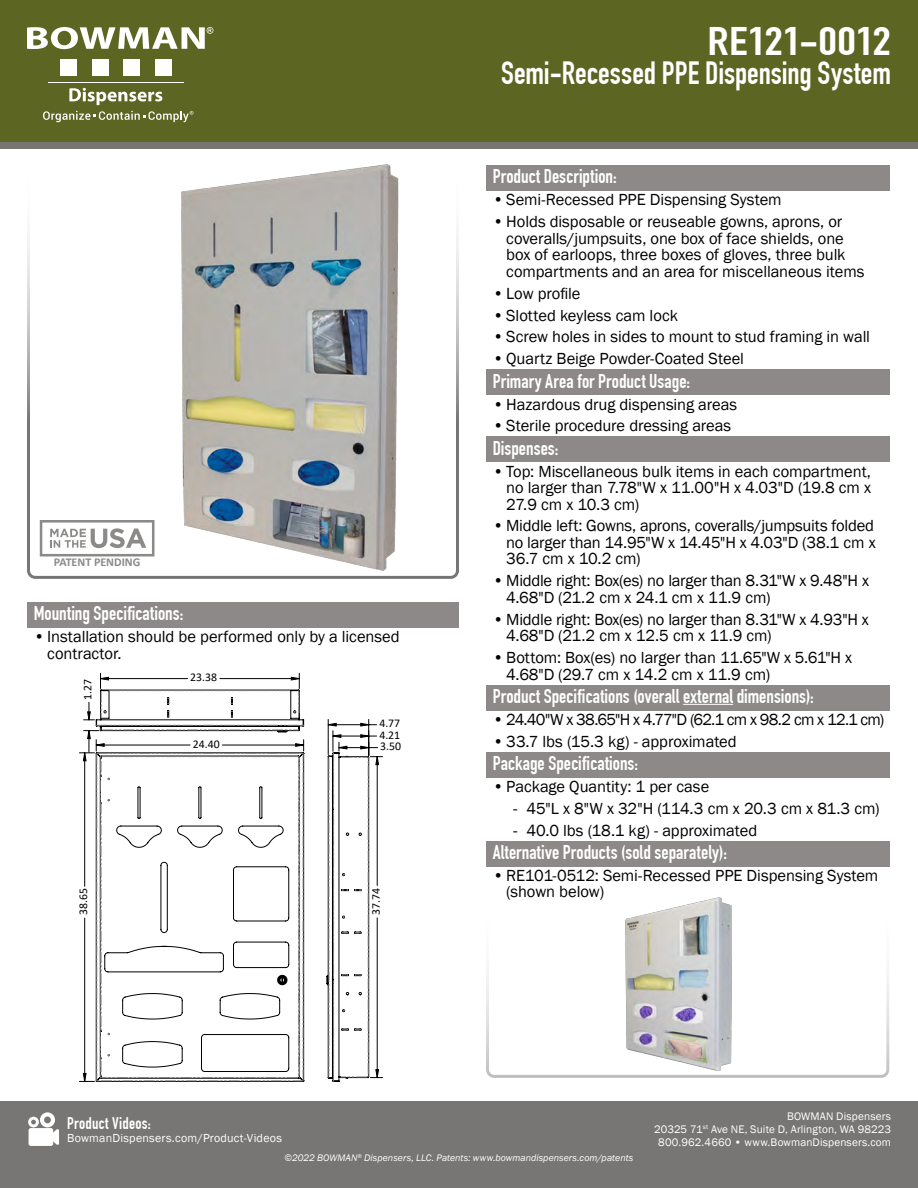
<style>
.page{position:relative;width:918px;height:1188px;background:#fff}
.page>*{position:absolute;margin:0;border:0;box-sizing:border-box;transform-origin:0 0}
.t1{font:700 39px "DIN Condensed";letter-spacing:-.005em;color:#fff;scale:1.28 1}
.t2{font:700 31.5px "DIN Condensed";letter-spacing:-.005em;color:#fff}
.t3{font:700 19.5px "DIN Condensed";color:#fff}
.t4{font:16.5px/16.5px "Franklin Gothic";letter-spacing:-.005em;color:#000}
.t5{font:16.5px "Franklin Gothic";letter-spacing:-.04em;color:#000}
.t6{font:700 16.5px "DIN Condensed";letter-spacing:.015em;color:#fff}
.t7{font:12px "Franklin Gothic";letter-spacing:.02em;color:#fff}
.t8{font:700 12px "Calibri";color:#8b8a89}
.t9{font:11.85px "Calibri";color:#000}
.t10{font:11.25px/12.8px "Franklin Gothic";letter-spacing:.01em;color:#fff;text-align:right}
.t11{font:italic 9.75px "Franklin Gothic";letter-spacing:.005em;color:#fff}
.s1{font-family:"Calibri"}
</style>
<div class="page">
<div style="left:0;top:1101px;width:918px;height:87px;background:#787675"></div>
<div style="left:0;top:0;width:918px;height:148px;background:#787675"></div>
<div style="left:0;top:0;width:918px;height:142px;background:#5c6522"></div>
<div style="left:27px;top:162px;width:432px;height:417px;border:3px solid #777575;border-radius:7px"></div>
<div style="left:486px;top:899px;width:403px;height:179px;border:3px solid #777575;border-radius:7px"></div>
<svg style="left:69px;top:88px;width:93px;height:17px"></svg>
<hr style="left:48px;top:82px;width:136px;height:1px;background:#fff">
<div style="left:60px;top:60px;width:17px;height:16px;background:#fff"></div>
<div style="left:92px;top:60px;width:17px;height:16px;background:#fff"></div>
<div style="left:123px;top:60px;width:17px;height:16px;background:#fff"></div>
<div style="left:155px;top:60px;width:17px;height:16px;background:#fff"></div>
<svg style="left:27px;top:27px;width:186px;height:22px"></svg>
<svg style="left:43px;top:111px;width:150px;height:11px"></svg>
<svg style="left:28px;top:1112px;width:31px;height:34px"></svg>
<div style="left:486px;top:165px;width:403px;height:26px;background:#8d8989"></div>
<div style="left:486px;top:369px;width:403px;height:26px;background:#8d8989"></div>
<div style="left:486px;top:436px;width:403px;height:26px;background:#8d8989"></div>
<div style="left:486px;top:685px;width:403px;height:26px;background:#8d8989"></div>
<hr style="left:683px;top:704px;width:50px;height:1px;background:#fff">
<div style="left:486px;top:752px;width:403px;height:26px;background:#8d8989"></div>
<div style="left:486px;top:841px;width:403px;height:26px;background:#8d8989"></div>
<div style="left:27px;top:602px;width:432px;height:26px;background:#8d8989"></div>
<svg style="left:79px;top:673px;width:304px;height:409px"></svg>
<img style="left:170px;top:162px;width:237px;height:409px">
<svg style="left:40px;top:520px;width:114px;height:36px"></svg>
<img style="left:609px;top:897px;width:133px;height:181px">
<h1 class="t1" style="left:708px;top:18px;width:145px">RE121-0012</h1>
<p class="t8" style="left:54px;top:555px;width:88px">PATENT PENDING</p>
<p class="t3" style="left:34px;top:602px;width:151px">Mounting Specifications:</p>
<p class="t4" style="left:47px;top:629px;width:354px;text-indent:-13px">•Installation should be performed only by a licensed contractor.</p>
<p class="t9" style="left:79px;top:700px;width:22px;rotate:-90deg">1.27</p>
<p class="t9" style="left:75px;top:915px;width:28px;rotate:-90deg">38.65</p>
<p class="t9" style="left:190px;top:669px;width:28px">23.38</p>
<p class="t9" style="left:193px;top:735px;width:28px">24.40</p>
<p class="t6" style="left:67px;top:1113px;width:85px">Product Videos:</p>
<p class="t7" style="left:67px;top:1131px;width:216px">BowmanDispensers.com/Product-Videos</p>
<p class="t9" style="left:379px;top:715px;width:22px">4.77</p>
<p class="t9" style="left:379px;top:726px;width:22px">4.21</p>
<p class="t9" style="left:380px;top:738px;width:22px">3.50</p>
<p class="t9" style="left:368px;top:915px;width:28px;rotate:-90deg">37.74</p>
<h2 class="t2" style="left:501px;top:54px;width:391px">Semi-Recessed PPE Dispensing System</h2>
<p class="t3" style="left:493px;top:165px;width:125px">Product Description:</p>
<p class="t4" style="left:493px;top:192px;width:290px">•Semi-Recessed PPE Dispensing System</p>
<p class="t4" style="left:506px;top:214px;width:360px;text-indent:-13px">•Holds disposable or reuseable gowns, aprons, or coveralls/jumpsuits, one box of face shields, one box of earloops, three boxes of gloves, three bulk compartments and an area for miscellaneous items</p>
<p class="t4" style="left:493px;top:285px;width:89px">•Low profile</p>
<p class="t4" style="left:493px;top:307px;width:187px">•Slotted keyless cam lock</p>
<p class="t4" style="left:493px;top:329px;width:379px">• Screw holes in sides to mount to stud framing in wall</p>
<p class="t4" style="left:493px;top:351px;width:253px">• Quartz Beige Powder-Coated Steel</p>
<p class="t3" style="left:493px;top:369px;width:199px">Primary Area for Product Usage:</p>
<p class="t4" style="left:493px;top:396px;width:246px">• Hazardous drug dispensing areas</p>
<p class="t4" style="left:493px;top:418px;width:240px">• Sterile procedure dressing areas</p>
<p class="t3" style="left:493px;top:436px;width:67px">Dispenses:</p>
<p class="t4" style="left:506px;top:463px;width:366px;text-align:justify;text-indent:-13px">• Top: Miscellaneous bulk items in each compartment, no larger than 7.78"W x 11.00"H x 4.03"D (19.8 cm x 27.9 cm x 10.3 cm)</p>
<p class="t4" style="left:506px;top:518px;width:371px;text-align:justify;text-indent:-14px">• Middle left: Gowns, aprons, coveralls/jumpsuits folded no larger than 14.95"W x 14.45"H x 4.03"D (38.1 cm x 36.7 cm x 10.2 cm)</p>
<p class="t4" style="left:506px;top:573px;width:364px;text-indent:-14px">• Middle right: Box(es) no larger than 8.31"W x 9.48"H x<br>4.68"D (21.2 cm x 24.1 cm x 11.9 cm)</p>
<p class="t4" style="left:506px;top:611px;width:364px;text-indent:-14px">• Middle right: Box(es) no larger than 8.31"W x 4.93"H x<br>4.68"D (21.2 cm x 12.5 cm x 11.9 cm)</p>
<p class="t4" style="left:506px;top:650px;width:347px;text-indent:-13px">• Bottom: Box(es) no larger than 11.65"W x 5.61"H x<br>4.68"D (29.7 cm x 14.2 cm x 11.9 cm)</p>
<p class="t3" style="left:493px;top:685px;width:323px">Product Specifications (overall external dimensions):</p>
<p class="t5" style="left:493px;top:709px;width:393px">• 24.40"W x 38.65"H x 4.77"D (62.1 cm x 98.2 cm x 12.1 cm)</p>
<p class="t4" style="left:493px;top:733px;width:246px">• 33.7 lbs (15.3 kg) - approximated</p>
<p class="t3" style="left:493px;top:752px;width:147px">Package Specifications:</p>
<p class="t4" style="left:493px;top:778px;width:218px">•Package Quantity: 1 per case</p>
<p class="t4" style="left:513px;top:800px;width:368px"><span class="s1">-</span> 45"L x 8"W x 32"H (114.3 cm x 20.3 cm x 81.3 cm)</p>
<p class="t4" style="left:513px;top:822px;width:246px"><span class="s1">-</span> 40.0 lbs (18.1 kg) - approximated</p>
<p class="t3" style="left:493px;top:841px;width:236px">Alternative Products (sold separately):</p>
<p class="t4" style="left:506px;top:867px;width:374px;text-indent:-13px">•RE101-0512: Semi-Recessed PPE Dispensing System (shown below)</p>
<p class="t10" style="left:654px;top:1110px;width:238px">BOWMAN Dispensers<br>20325 71<sup>st</sup> Ave NE, Suite D, Arlington, WA 98223<br>800.962.4660 • www.BowmanDispensers.com</p>
<p class="t11" style="left:285px;top:1152px;width:350px">©2022 BOWMAN<sup>®</sup> Dispensers, LLC. Patents: www.bowmandispensers.com/patents</p>
</div>
